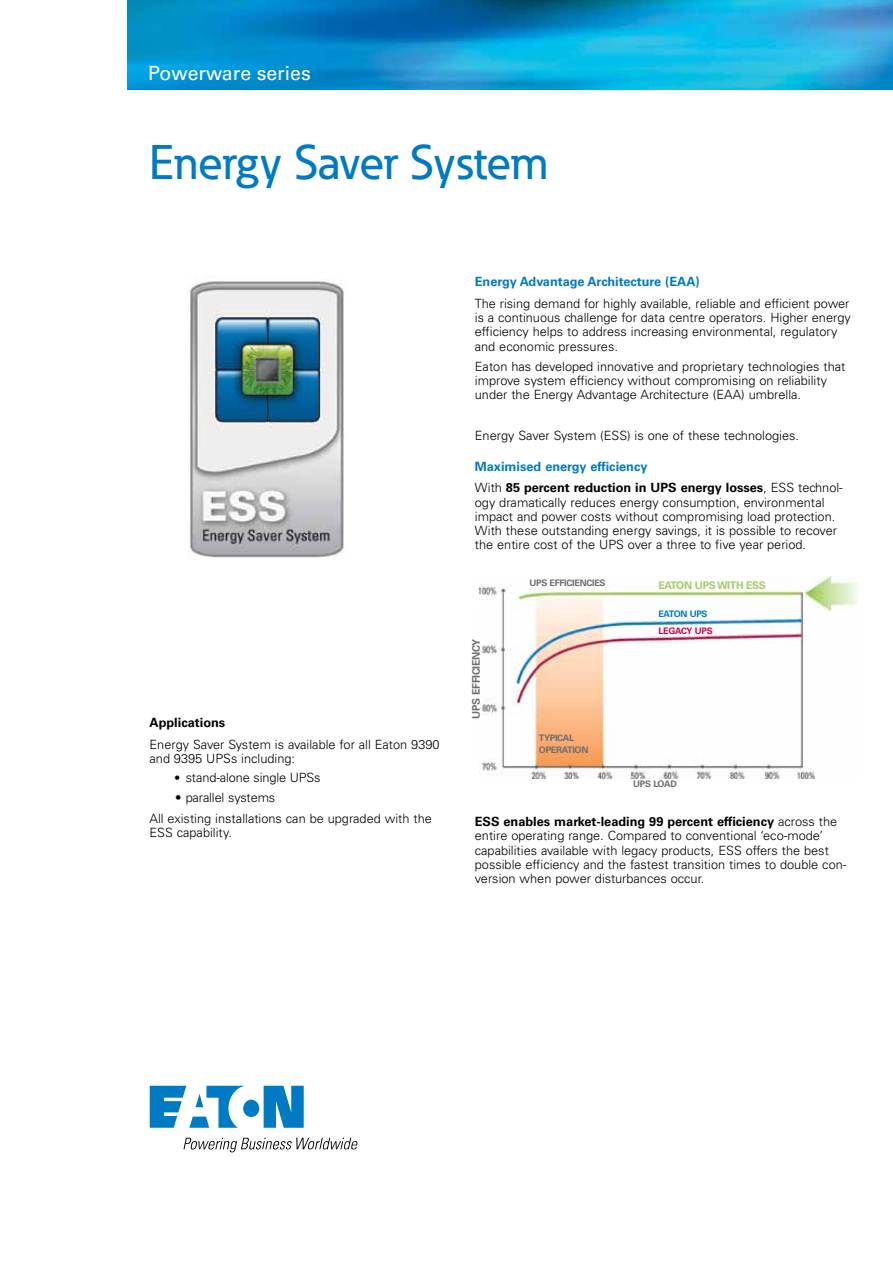
<style>
.page{position:relative;width:893px;height:1263px;background:#fff}
.page>*{position:absolute;margin:0;border:0;box-sizing:border-box;transform-origin:0 0}
.t1{font:500 48px "Eaton";letter-spacing:-.015em;color:#007ac2}
.t2{font:19.5px "Univers";color:#fff}
.t3{font:300 12.75px/14.2px "Univers";color:#000}
.t4{font:700 12.75px/21.8px "Univers";color:#000}
.t5{font:700 12.75px "Univers";color:#007ac2}
.t6{font:700 10.5px "Univers";letter-spacing:-.03em;color:#a0cf67}
.t7{font:700 10.5px "Univers";letter-spacing:-.03em;color:#6d6e71}
.t8{font:700 9px/12px "Univers";letter-spacing:-.03em;color:#6d6e71}
.t9{font:700 9px "Univers";letter-spacing:-.03em;color:#c60651}
.t10{font:700 9px "Univers";letter-spacing:-.03em;color:#007ac2}
.s1{color:#007ac2}
.s2{font-weight:300}
.s3{font-weight:400;font-size:12px}
.s4{font-weight:700}
</style>
<div class="page">
<img style="left:127px;top:0;width:766px;height:89px">
<svg style="left:150px;top:1086px;width:154px;height:42px"></svg>
<svg style="left:183px;top:1138px;width:175px;height:14px"></svg>
<img style="left:478px;top:577px;width:380px;height:201px">
<img style="left:188px;top:279px;width:156px;height:279px">
<h2 class="t2" style="left:148px;top:62px;width:164px">Powerware series</h2>
<h1 class="t1" style="left:149px;top:132px;width:400px">Energy Saver System</h1>
<p class="t5" style="left:475px;top:274px;width:226px">Energy Advantage Architecture (EAA)</p>
<p class="t3" style="left:475px;top:296px;width:377px">The rising demand for highly available, reliable and efficient power is a continuous challenge for data centre operators. Higher energy efficiency helps to address increasing environmental, regulatory and economic pressures.</p>
<p class="t3" style="left:475px;top:359px;width:372px">Eaton has developed innovative and proprietary technologies that improve system efficiency without compromising on reliability under the Energy Advantage Architecture (EAA) umbrella.</p>
<p class="t3" style="left:475px;top:428px;width:326px">Energy Saver System (ESS) is one of these technologies.</p>
<p class="t4" style="left:475px;top:455px;width:369px"><span class="s1">Maximised energy efficiency<br></span><span class="s2">With</span> 85 percent reduction in UPS energy losses<span class="s2">, ESS technol-</span></p>
<p class="t3" style="left:475px;top:495px;width:364px">ogy dramatically reduces energy consumption, environmental impact and power costs without compromising load protection.<br>With these outstanding energy savings, it is possible to recover the entire cost of the UPS over a three to five year period.</p>
<p class="t4" style="left:150px;top:711px;width:77px">Applications</p>
<p class="t3" style="left:150px;top:737px;width:292px">Energy Saver System is available for all Eaton 9390 and 9395 UPSs including:</p>
<p class="t3" style="left:175px;top:771px;width:147px"><span class="s3">•</span> stand-alone single UPSs</p>
<p class="t3" style="left:150px;top:787px;width:284px;line-height:20.5px;text-indent:26px">• parallel systems<br>All existing installations can be upgraded with the</p>
<p class="t3" style="left:150px;top:825px;width:84px">ESS capability.</p>
<p class="t7" style="left:470px;top:719px;width:81px;rotate:-90deg">UPS EFFICIENCY</p>
<p class="t8" style="left:529px;top:577px;width:78px">UPS EFFICIENCIES</p>
<p class="t6" style="left:658px;top:579px;width:109px">EATON UPS WITH ESS</p>
<p class="t10" style="left:658px;top:609px;width:51px">EATON UPS</p>
<p class="t9" style="left:658px;top:626px;width:56px">LEGACY UPS</p>
<p class="t8" style="left:539px;top:732px;width:51px">TYPICAL<br>OPERATION</p>
<p class="t8" style="left:633px;top:778px;width:45px">UPS LOAD</p>
<p class="t3" style="left:475px;top:814px;width:373px"><span class="s4">ESS enables market-leading 99 percent efficiency</span> across the entire operating range. Compared to conventional ‘eco-mode’ capabilities available with legacy products, ESS offers the best possible efficiency and the fastest transition times to double con&shy;version when power disturbances occur.</p>
</div>
